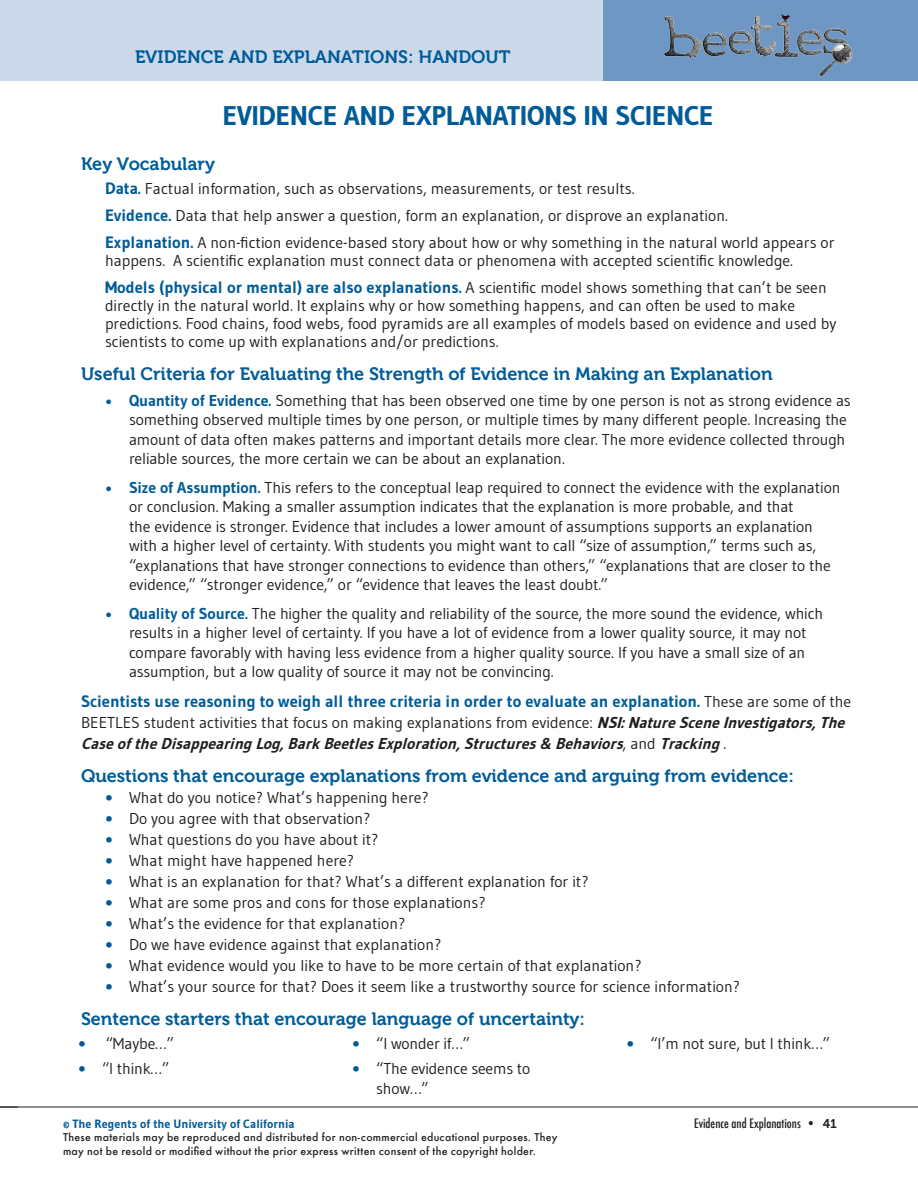
<style>
.page{position:relative;width:918px;height:1188px;background:#fff}
.page>*{position:absolute;margin:0;border:0;box-sizing:border-box;transform-origin:0 0}
.t1{font:700 27px "Gudea";letter-spacing:-.01em;color:#005c98}
.t2{font:18px "Museo 700";color:#005c98}
.t3{font:700 16.5px "Gudea";color:#005c98}
.t4{font:15.75px/19.5px "Gudea";color:#231f20}
.t5{font:italic 700 15.75px/21px "Gudea";color:#231f20}
.t6{font:500 condensed 12.75px "Futura";color:#231f20}
.t7{font:700 12px "Gudea";color:#005c98}
.t8{font:500 10.5px/13.5px "Futura";letter-spacing:.025em;color:#231f20}
.s1{font-weight:700;font-size:16.5px;color:#005c98}
.s2{font-weight:700;color:#005c98}
.s3{font-weight:400;font-size:15.75px;color:#231f20}
.s4{font-weight:400;font-style:normal}
.s5{font-family:"Stempel Garamond LT Std";font-weight:700;color:#005c98}
.s6{font-family:"Museo 700";font-weight:400;font-stretch:normal}
</style>
<div class="page">
<div style="left:603px;top:0;width:315px;height:81px;background:#6e98c3"></div>
<div style="left:0;top:0;width:602px;height:81px;background:#ccd9ea"></div>
<hr style="left:0;top:1107px;width:918px;height:1px;background:#231f20">
<img style="left:664px;top:15px;width:189px;height:62px">
<svg style="left:781px;top:14px;width:9px;height:8px"></svg>
<p class="t2" style="left:135px;top:46px;width:377px">EVIDENCE AND EXPLANATIONS: HANDOUT</p>
<h1 class="t1" style="left:222px;top:99px;width:493px">EVIDENCE AND EXPLANATIONS IN SCIENCE</h1>
<p class="t2" style="left:81px;top:154px;width:136px">Key Vocabulary</p>
<p class="t4" style="left:105px;top:175px;width:731px;line-height:27px"><span class="s1">Data.</span> Factual information, such as observations, measurements, or test results.<br><span class="s1">Evidence.</span> Data that help answer a question, form an explanation, or disprove an explanation.<br><span class="s1">Explanation.</span> A non-fiction evidence-based story about how or why something in the natural world appears or</p>
<p class="t4" style="left:105px;top:247px;width:723px;line-height:27px">happens. A scientific explanation must connect data or phenomena with accepted scientific knowledge.<br><span class="s1">Models (physical or mental) are also explanations.</span> A scientific model shows something that can’t be seen</p>
<p class="t4" style="left:105px;top:297px;width:733px;line-height:18px">directly in the natural world. It explains why or how something happens, and can often be used to make predictions. Food chains, food webs, food pyramids are all examples of models based on evidence and used by scientists to come up with explanations and/or predictions.</p>
<p class="t2" style="left:81px;top:364px;width:693px">Useful Criteria for Evaluating the Strength of Evidence in Making an Explanation</p>
<p class="t4" style="left:129px;top:390px;width:723px;text-indent:-24px"><span class="s2">• Quantity of Evidence.</span> Something that has been observed one time by one person is not as strong evidence as something observed multiple times by one person, or multiple times by many different people. Increasing the amount of data often makes patterns and important details more clear. The more evidence collected through reliable sources, the more certain we can be about an explanation.</p>
<p class="t4" style="left:129px;top:477px;width:713px;text-indent:-24px"><span class="s2">• Size of Assumption.</span> This refers to the conceptual leap required to connect the evidence with the explanation or conclusion. Making a smaller assumption indicates that the explanation is more probable, and that<br>the evidence is stronger. Evidence that includes a lower amount of assumptions supports an explanation with a higher level of certainty. With students you might want to call “size of assumption,” terms such as, “explanations that have stronger connections to evidence than others,” “explanations that are closer to the evidence,” “stronger evidence,” or “evidence that leaves the least doubt.”</p>
<p class="t4" style="left:129px;top:603px;width:696px;text-indent:-24px"><span class="s2">• Quality of Source.</span> The higher the quality and reliability of the source, the more sound the evidence, which results in a higher level of certainty. If you have a lot of evidence from a lower quality source, it may not compare favorably with having less evidence from a higher quality source. If you have a small size of an assumption, but a low quality of source it may not be convincing.</p>
<p class="t3" style="left:81px;top:691px;width:772px">Scientists use reasoning to weigh all three criteria in order to evaluate an explanation. <span class="s3">These are some of the</span></p>
<p class="t5" style="left:81px;top:712px;width:770px"><span class="s4">BEETLES student activities that focus on making explanations from evidence:</span> NSI:NatureSceneInvestigators,The<br>CaseoftheDisappearingLog,BarkBeetlesExploration,Structures&amp; Behaviors<span class="s4">, a n d</span> Tracking<span class="s4">.</span></p>
<p class="t2" style="left:81px;top:766px;width:715px">Questions that encourage explanations from evidence and arguing from evidence:</p>
<p class="t4" style="left:105px;top:788px;width:325px"><span class="s5">•</span> What do you notice? What’s happening here?</p>
<p class="t4" style="left:105px;top:809px;width:267px"><span class="s5">•</span> Do you agree with that observation?</p>
<p class="t4" style="left:105px;top:830px;width:275px"><span class="s5">•</span> What questions do you have about it?</p>
<p class="t4" style="left:105px;top:851px;width:251px"><span class="s5">•</span> What might have happened here?</p>
<p class="t4" style="left:105px;top:872px;width:485px"><span class="s5">•</span> What is an explanation for that? What’s a different explanation for it?</p>
<p class="t4" style="left:105px;top:893px;width:382px"><span class="s5">•</span> What are some pros and cons for those explanations?</p>
<p class="t4" style="left:105px;top:914px;width:302px"><span class="s5">•</span> What’s the evidence for that explanation?</p>
<p class="t4" style="left:105px;top:935px;width:338px"><span class="s5">•</span> Do we have evidence against that explanation?</p>
<p class="t4" style="left:105px;top:956px;width:538px"><span class="s5">•</span> What evidence would you like to have to be more certain of that explanation?</p>
<p class="t4" style="left:105px;top:977px;width:637px"><span class="s5">•</span> What’s your source for that? Does it seem like a trustworthy source for science information?</p>
<p class="t2" style="left:81px;top:1009px;width:506px">Sentence starters that encourage language of uncertainty:</p>
<p class="t4" style="left:78px;top:1033px;width:98px"><span class="s5">•</span> “Maybe…”</p>
<p class="t4" style="left:78px;top:1059px;width:93px"><span class="s5">•</span> “I think…”</p>
<p class="t4" style="left:352px;top:1033px;width:119px"><span class="s5">•</span> “I wonder if…”</p>
<p class="t4" style="left:376px;top:1059px;width:156px;text-indent:-24px"><span class="s5">•</span> “The evidence seems to show…”</p>
<p class="t4" style="left:626px;top:1033px;width:205px"><span class="s5">•</span> “I’m not sure, but I think…”</p>
<p class="t7" style="left:63px;top:1116px;width:233px">© The Regents of the University of California</p>
<p class="t6" style="left:694px;top:1116px;width:144px">Evidence and Explanations • <span class="s6">41</span></p>
<p class="t8" style="left:63px;top:1130px;width:496px">These materials may be reproduced and distributed for non-commercial educational purposes. They may not be resold or modified without the prior express written consent of the copyright holder.</p>
</div>
